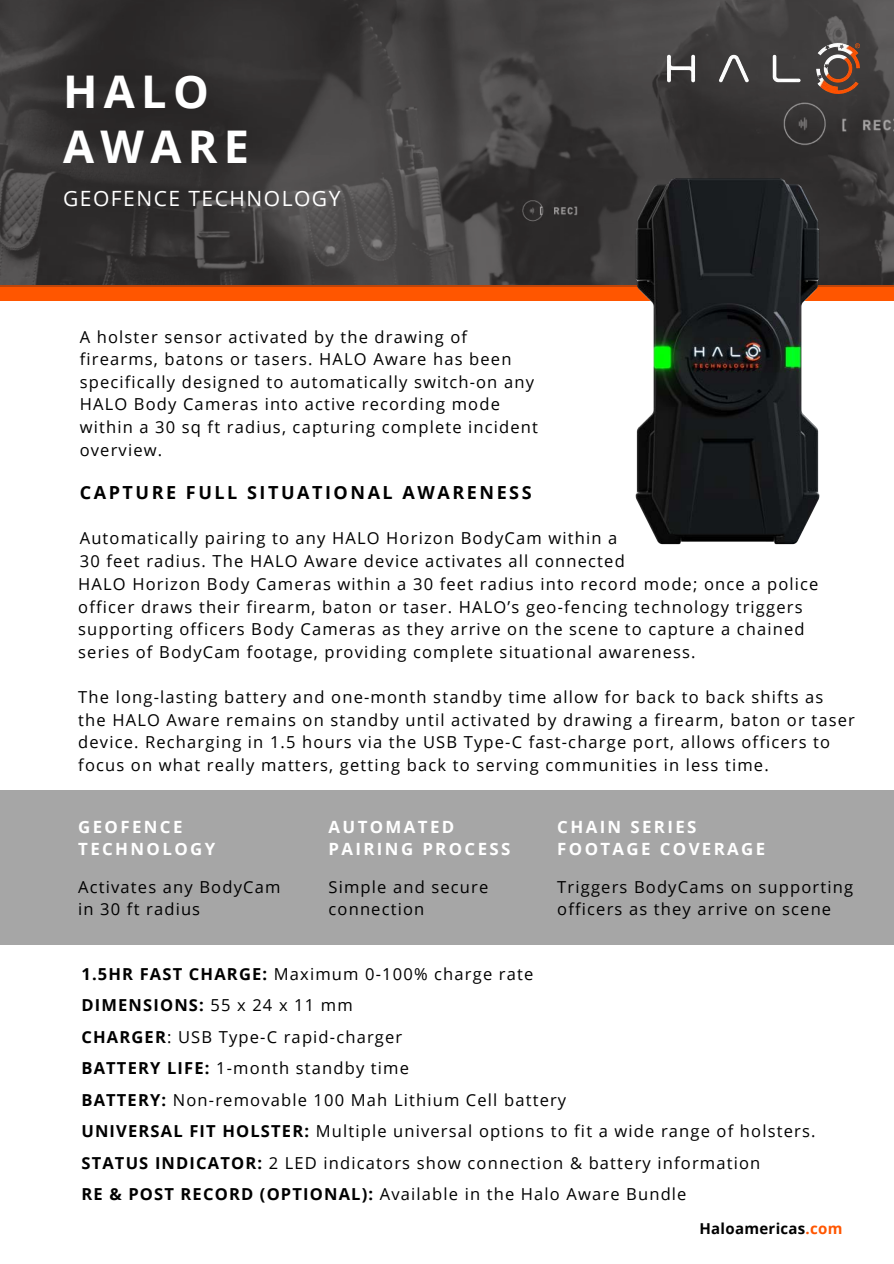
<style>
.page{position:relative;width:894px;height:1264px;background:#fff}
.page>*{position:absolute;margin:0;border:0;box-sizing:border-box;transform-origin:0 0}
.t1{font:700 45px "Open Sans";letter-spacing:.14em;color:#fff}
.t2{font:21px "Open Sans";letter-spacing:.07em;color:#fff}
.t3{font:700 18px "Open Sans";letter-spacing:.14em;color:#000}
.t4{font:700 16.8px/22.5px "Open Sans";letter-spacing:.14em;color:#fff}
.t5{font:16.5px/22.5px "Open Sans";letter-spacing:.07em;color:#000}
.t6{font:700 16.5px "Open Sans";letter-spacing:.07em;color:#000}
.t7{font:700 15px "Open Sans";letter-spacing:.02em;color:#000}
.s1{font-weight:700}
.s2{font-weight:400}
.s3{color:#ff5600}
</style>
<div class="page">
<div style="left:0;top:285px;width:893px;height:15px;background:#ff5600"></div>
<svg style="left:0;top:0;width:893px;height:286px;background:#3e3b3b"></svg>
<img style="left:667px;top:43px;width:192px;height:51px">
<img style="left:507px;top:153px;width:386px;height:392px">
<div style="left:0;top:790px;width:893px;height:154px;background:#a6a6a6"></div>
<p class="t1" style="left:63px;top:60px;width:147px">HALO</p>
<p class="t1" style="left:63px;top:115px;width:187px">AWARE</p>
<p class="t2" style="left:63px;top:184px;width:279px">GEOFENCE TECHNOLOGY</p>
<p class="t5" style="left:80px;top:325px;width:459px">A holster sensor activated by the drawing of firearms, batons or tasers. HALO Aware has been specifically designed to automatically switch-on any HALO Body Cameras into active recording mode within a 30 sq ft radius, capturing complete incident overview.</p>
<p class="t3" style="left:80px;top:480px;width:453px">CAPTURE FULL SITUATIONAL AWARENESS</p>
<p class="t5" style="left:80px;top:526px;width:546px">Automatically pairing to any HALO Horizon BodyCam within a<br>30 feet radius. The HALO Aware device activates all connected</p>
<p class="t5" style="left:78px;top:572px;width:741px">HALO Horizon Body Cameras within a 30 feet radius into record mode; once a police officer draws their firearm, baton or taser. HALO’s geo-fencing technology triggers supporting officers Body Cameras as they arrive on the scene to capture a chained series of BodyCam footage, providing complete situational awareness.</p>
<p class="t5" style="left:78px;top:685px;width:778px">The long-lasting battery and one-month standby time allow for back to back shifts as the HALO Aware remains on standby until activated by drawing a firearm, baton or taser device. Recharging in 1.5 hours via the USB Type-C fast-charge port, allows officers to focus on what really matters, getting back to serving communities in less time.</p>
<p class="t4" style="left:78px;top:815px;width:138px">GEOFENCE<br>TECHNOLOGY</p>
<p class="t5" style="left:78px;top:875px;width:204px">Activates any BodyCam in 30 ft radius</p>
<p class="t4" style="left:328px;top:815px;width:127px">AUTOMATED</p>
<p class="t4" style="left:328px;top:837px;width:183px">PAIRING PROCESS</p>
<p class="t5" style="left:328px;top:875px;width:161px">Simple and secure connection</p>
<p class="t4" style="left:557px;top:815px;width:141px">CHAIN SERIES</p>
<p class="t4" style="left:557px;top:837px;width:209px">FOOTAGE COVERAGE</p>
<p class="t5" style="left:557px;top:875px;width:297px">Triggers BodyCams on supporting officers as they arrive on scene</p>
<p class="t5" style="left:81px;top:962px;width:453px"><span class="s1">1.5HR FAST CHARGE:</span> Maximum 0-100% charge rate</p>
<p class="t6" style="left:81px;top:993px;width:273px">DIMENSIONS: <span class="s2">55 x 24 x 11 mm</span></p>
<p class="t5" style="left:81px;top:1025px;width:322px"><span class="s1">CHARGER</span>: USB Type-C rapid-charger</p>
<p class="t5" style="left:81px;top:1056px;width:329px"><span class="s1">BATTERY LIFE:</span> 1-month standby time</p>
<p class="t5" style="left:81px;top:1088px;width:486px"><span class="s1">BATTERY:</span> Non-removable 100 Mah Lithium Cell battery</p>
<p class="t5" style="left:81px;top:1119px;width:735px"><span class="s1">UNIVERSAL FIT HOLSTER:</span> Multiple universal options to fit a wide range of holsters.</p>
<p class="t5" style="left:81px;top:1151px;width:680px"><span class="s1">STATUS INDICATOR:</span> 2 LED indicators show connection &amp; battery information</p>
<p class="t5" style="left:81px;top:1182px;width:606px"><span class="s1">RE &amp; POST RECORD (OPTIONAL):</span> Available in the Halo Aware Bundle</p>
<p class="t7" style="left:699px;top:1217px;width:145px">Haloamericas<span class="s3">.com</span></p>
</div>
